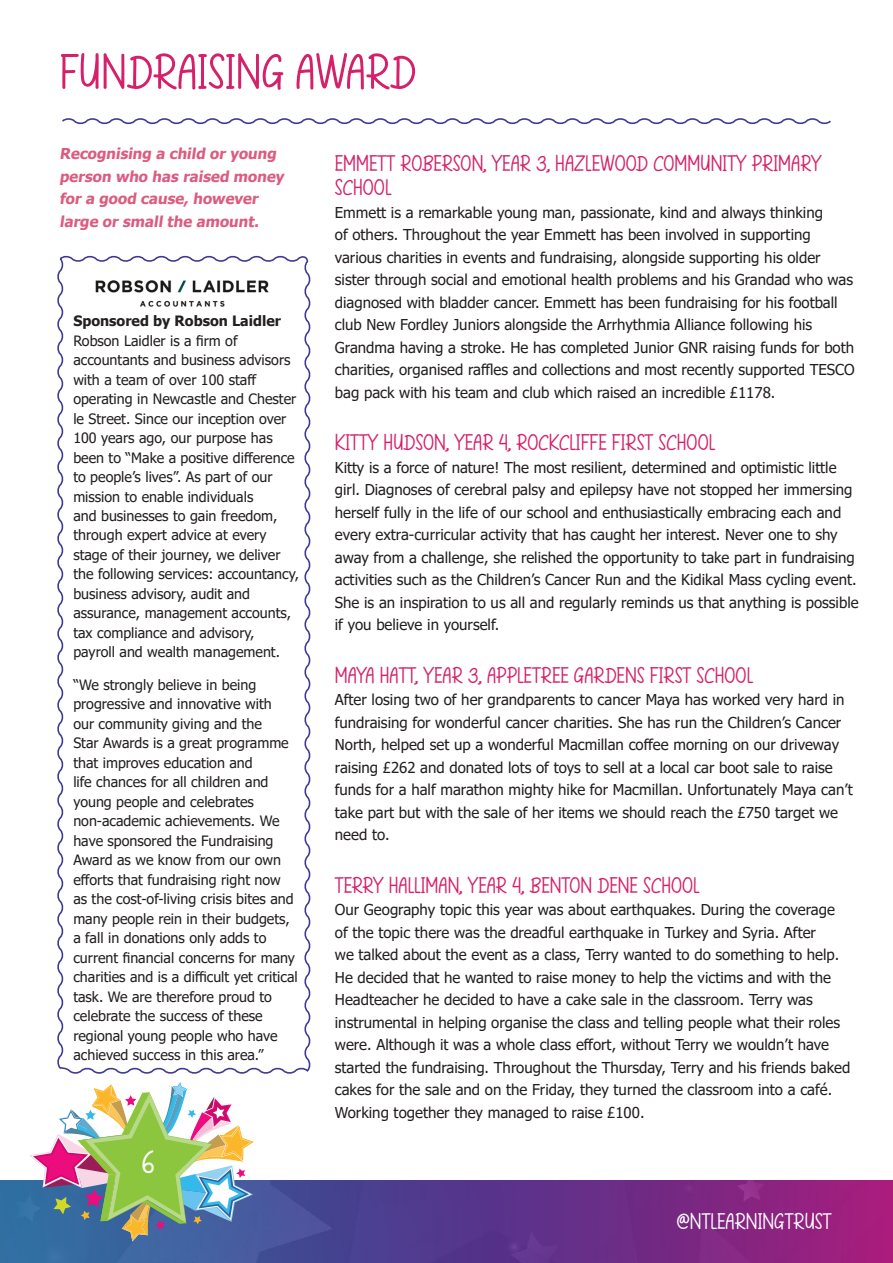
<style>
.page{position:relative;width:893px;height:1263px;background:#fff}
.page>*{position:absolute;margin:0;border:0;box-sizing:border-box;transform-origin:0 0}
.t1{font:72px "Home And Work";color:#d5206a}
.t2{font:49.5px "Home And Work";color:#fff}
.t3{font:33px/24px "Home And Work";color:#d5206a}
.t4{font:33px "Home And Work";color:#fff}
.t5{font:15px/22.5px "Tahoma";color:#231f20}
.t6{font:700 15px/22.5px "Tahoma";color:#dc5c80}
.t7{font:14.25px/19.5px "Tahoma";color:#231f20}
.t8{font:700 14.25px "Tahoma";color:#231f20}
</style>
<div class="page">
<img style="left:0;top:1180px;width:893px;height:83px">
<svg style="left:29px;top:1082px;width:226px;height:159px"></svg>
<svg style="left:57px;top:255px;width:254px;height:819px"></svg>
<img style="left:80px;top:265px;width:206px;height:58px">
<svg style="left:62px;top:118px;width:769px;height:6px"></svg>
<h1 class="t1" style="left:60px;top:45px;width:358px">FUNDRAISING AWARD</h1>
<p class="t6" style="left:60px;top:143px;width:229px">Recognising a child or young person who has raised money for a good cause, however large or small the amount.</p>
<p class="t8" style="left:73px;top:311px;width:209px">Sponsored by Robson Laidler</p>
<p class="t7" style="left:73px;top:331px;width:227px">Robson Laidler is a firm of accountants and business advisors with a team of over 100 staff operating in Newcastle and Chester le Street. Since our inception over<br>100 years ago, our purpose has been to “Make a positive difference to people’s lives”. As part of our mission to enable individuals<br>and businesses to gain freedom, through expert advice at every stage of their journey, we deliver the following services: accountancy, business advisory, audit and assurance, management accounts, tax compliance and advisory, payroll and wealth management.</p>
<p class="t7" style="left:73px;top:676px;width:226px">“We strongly believe in being progressive and innovative with<br>our community giving and the<br>Star Awards is a great programme that improves education and<br>life chances for all children and young people and celebrates non-academic achievements. We have sponsored the Fundraising<br>Award as we know from our own efforts that fundraising right now as the cost-of-living crisis bites and many people rein in their budgets, a fall in donations only adds to current financial concerns for many charities and is a difficult yet critical task. We are therefore proud to celebrate the success of these regional young people who have achieved success in this area.”</p>
<h2 class="t2" style="left:142px;top:1143px;width:15px">6</h2>
<h3 class="t3" style="left:335px;top:151px;width:488px">EMMETT ROBERSON, YEAR 3, HAZLEWOOD COMMUNITY PRIMARY<br>SCHOOL</h3>
<p class="t5" style="left:335px;top:202px;width:521px">Emmett is a remarkable young man, passionate, kind and always thinking<br>of others. Throughout the year Emmett has been involved in supporting various charities in events and fundraising, alongside supporting his older sister through social and emotional health problems and his Grandad who was diagnosed with bladder cancer. Emmett has been fundraising for his football club New Fordley Juniors alongside the Arrhythmia Alliance following his Grandma having a stroke. He has completed Junior GNR raising funds for both charities, organised raffles and collections and most recently supported TESCO bag pack with his team and club which raised an incredible £1178.</p>
<h3 class="t3" style="left:335px;top:430px;width:382px">KITTY HUDSON, YEAR 4, ROCKCLIFFE FIRST SCHOOL</h3>
<p class="t5" style="left:335px;top:457px;width:525px">Kitty is a force of nature! The most resilient, determined and optimistic little girl. Diagnoses of cerebral palsy and epilepsy have not stopped her immersing herself fully in the life of our school and enthusiastically embracing each and every extra-curricular activity that has caught her interest. Never one to shy away from a challenge, she relished the opportunity to take part in fundraising activities such as the Children’s Cancer Run and the Kidikal Mass cycling event.<br>She is an inspiration to us all and regularly reminds us that anything is possible if you believe in yourself.</p>
<h3 class="t3" style="left:335px;top:663px;width:420px">MAYA HATT, YEAR 3, APPLETREE GARDENS FIRST SCHOOL</h3>
<p class="t5" style="left:335px;top:689px;width:519px">After losing two of her grandparents to cancer Maya has worked very hard in fundraising for wonderful cancer charities. She has run the Children’s Cancer North, helped set up a wonderful Macmillan coffee morning on our driveway raising £262 and donated lots of toys to sell at a local car boot sale to raise funds for a half marathon mighty hike for Macmillan. Unfortunately Maya can’t take part but with the sale of her items we should reach the £750 target we need to.</p>
<h3 class="t3" style="left:335px;top:873px;width:366px">TERRY HALLIMAN, YEAR 4, BENTON DENE SCHOOL</h3>
<p class="t5" style="left:335px;top:899px;width:517px">Our Geography topic this year was about earthquakes. During the coverage of the topic there was the dreadful earthquake in Turkey and Syria. After<br>we talked about the event as a class, Terry wanted to do something to help.<br>He decided that he wanted to raise money to help the victims and with the Headteacher he decided to have a cake sale in the classroom. Terry was instrumental in helping organise the class and telling people what their roles were. Although it was a whole class effort, without Terry we wouldn’t have started the fundraising. Throughout the Thursday, Terry and his friends baked cakes for the sale and on the Friday, they turned the classroom into a café.<br>Working together they managed to raise £100.</p>
<h3 class="t4" style="left:676px;top:1209px;width:157px">@NTLEARNINGTRUST</h3>
</div>
